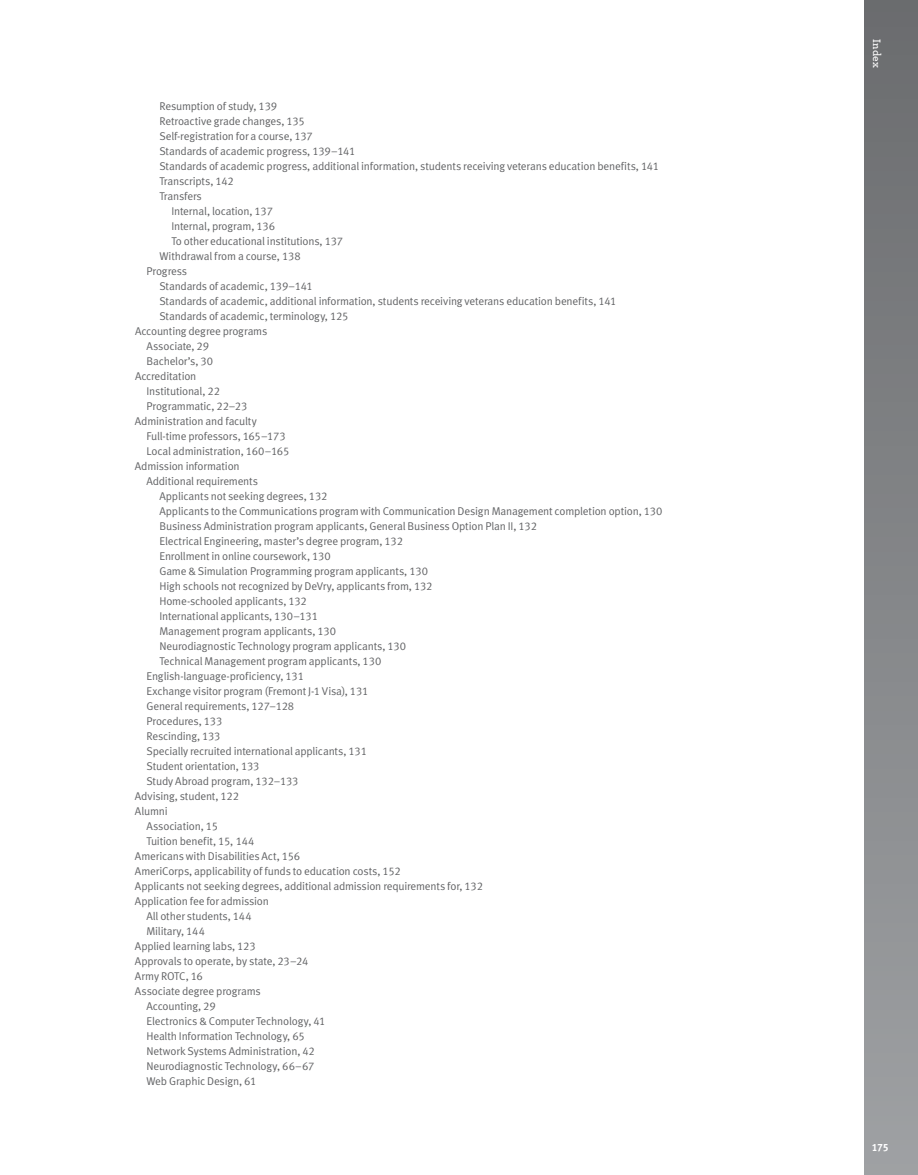
<style>
.page{position:relative;width:918px;height:1175px;background:#fff}
.page>*{position:absolute;margin:0;border:0;box-sizing:border-box;transform-origin:0 0}
.t1{font:11.25px "Meta Normal LF";letter-spacing:-.015em;color:#636466}
.t2{font:600 11.25px "Archer";letter-spacing:.025em;color:#fff}
.t3{font:10.5px "Meta Bold LF";color:#fff}
</style>
<div class="page">
<div style="left:864px;top:0;width:54px;height:1174px;background:linear-gradient(to bottom,#6a6c6e,#9fa1a3)"></div>
<p class="t1" style="left:159px;top:100px;width:119px">Resumption of study, 139</p>
<p class="t1" style="left:159px;top:115px;width:147px">Retroactive grade changes, 135</p>
<p class="t1" style="left:159px;top:130px;width:155px">Self-registration for a course, 137</p>
<p class="t1" style="left:159px;top:145px;width:197px">Standards of academic progress, 139–141</p>
<p class="t1" style="left:159px;top:160px;width:501px">Standards of academic progress, additional information, students receiving veterans education benefits, 141</p>
<p class="t1" style="left:159px;top:175px;width:76px">Transcripts, 142</p>
<p class="t1" style="left:159px;top:190px;width:44px">Transfers</p>
<p class="t1" style="left:171px;top:205px;width:103px">Internal, location, 137</p>
<p class="t1" style="left:171px;top:220px;width:105px">Internal, program, 136</p>
<p class="t1" style="left:171px;top:235px;width:173px">To other educational institutions, 137</p>
<p class="t1" style="left:159px;top:250px;width:143px">Withdrawal from a course, 138</p>
<p class="t1" style="left:147px;top:265px;width:42px">Progress</p>
<p class="t1" style="left:159px;top:280px;width:155px">Standards of academic, 139–141</p>
<p class="t1" style="left:159px;top:295px;width:459px">Standards of academic, additional information, students receiving veterans education benefits, 141</p>
<p class="t1" style="left:159px;top:310px;width:191px">Standards of academic, terminology, 125</p>
<p class="t1" style="left:135px;top:325px;width:134px">Accounting degree programs</p>
<p class="t1" style="left:147px;top:340px;width:64px">Associate, 29</p>
<p class="t1" style="left:147px;top:355px;width:68px">Bachelor’s, 30</p>
<p class="t1" style="left:135px;top:370px;width:63px">Accreditation</p>
<p class="t1" style="left:147px;top:385px;width:75px">Institutional, 22</p>
<p class="t1" style="left:147px;top:400px;width:102px">Programmatic, 22–23</p>
<p class="t1" style="left:135px;top:415px;width:123px">Administration and faculty</p>
<p class="t1" style="left:146px;top:430px;width:141px">Full-time professors, 165–173</p>
<p class="t1" style="left:146px;top:445px;width:144px">Local administration, 160–165</p>
<p class="t1" style="left:135px;top:460px;width:106px">Admission information</p>
<p class="t1" style="left:146px;top:475px;width:113px">Additional requirements</p>
<p class="t1" style="left:159px;top:490px;width:169px">Applicants not seeking degrees, 132</p>
<p class="t1" style="left:159px;top:505px;width:504px">Applicants to the Communications program with Communication Design Management completion option, 130</p>
<p class="t1" style="left:159px;top:520px;width:379px">Business Administration program applicants, General Business Option Plan II, 132</p>
<p class="t1" style="left:159px;top:535px;width:245px">Electrical Engineering, master’s degree program, 132</p>
<p class="t1" style="left:159px;top:550px;width:173px">Enrollment in online coursework, 130</p>
<p class="t1" style="left:159px;top:565px;width:270px">Game &amp; Simulation Programming program applicants, 130</p>
<p class="t1" style="left:159px;top:580px;width:274px">High schools not recognized by DeVry, applicants from, 132</p>
<p class="t1" style="left:159px;top:595px;width:149px">Home-schooled applicants, 132</p>
<p class="t1" style="left:159px;top:610px;width:160px">International applicants, 130–131</p>
<p class="t1" style="left:159px;top:625px;width:178px">Management program applicants, 130</p>
<p class="t1" style="left:159px;top:640px;width:248px">Neurodiagnostic Technology program applicants, 130</p>
<p class="t1" style="left:159px;top:655px;width:223px">Technical Management program applicants, 130</p>
<p class="t1" style="left:146px;top:670px;width:159px">English-language-proficiency, 131</p>
<p class="t1" style="left:146px;top:685px;width:223px">Exchange visitor program (Fremont J-1 Visa), 131</p>
<p class="t1" style="left:146px;top:700px;width:149px">General requirements, 127–128</p>
<p class="t1" style="left:146px;top:715px;width:77px">Procedures, 133</p>
<p class="t1" style="left:146px;top:730px;width:76px">Rescinding, 133</p>
<p class="t1" style="left:146px;top:745px;width:222px">Specially recruited international applicants, 131</p>
<p class="t1" style="left:146px;top:760px;width:115px">Student orientation, 133</p>
<p class="t1" style="left:146px;top:775px;width:154px">Study Abroad program, 132–133</p>
<p class="t1" style="left:135px;top:790px;width:106px">Advising, student, 122</p>
<p class="t1" style="left:135px;top:805px;width:34px">Alumni</p>
<p class="t1" style="left:146px;top:820px;width:73px">Association, 15</p>
<p class="t1" style="left:146px;top:835px;width:110px">Tuition benefit, 15, 144</p>
<p class="t1" style="left:135px;top:850px;width:167px">Americans with Disabilities Act, 156</p>
<p class="t1" style="left:135px;top:865px;width:267px">AmeriCorps, applicability of funds to education costs, 152</p>
<p class="t1" style="left:135px;top:880px;width:349px">Applicants not seeking degrees, additional admission requirements for, 132</p>
<p class="t1" style="left:135px;top:895px;width:135px">Application fee for admission</p>
<p class="t1" style="left:146px;top:910px;width:107px">All other students, 144</p>
<p class="t1" style="left:146px;top:925px;width:60px">Military, 144</p>
<p class="t1" style="left:135px;top:940px;width:122px">Applied learning labs, 123</p>
<p class="t1" style="left:135px;top:955px;width:175px">Approvals to operate, by state, 23–24</p>
<p class="t1" style="left:135px;top:970px;width:69px">Army ROTC, 16</p>
<p class="t1" style="left:135px;top:985px;width:127px">Associate degree programs</p>
<p class="t1" style="left:146px;top:1000px;width:71px">Accounting, 29</p>
<p class="t1" style="left:146px;top:1015px;width:181px">Electronics &amp; Computer Technology, 41</p>
<p class="t1" style="left:146px;top:1030px;width:160px">Health Information Technology, 65</p>
<p class="t1" style="left:146px;top:1045px;width:170px">Network Systems Administration, 42</p>
<p class="t1" style="left:146px;top:1060px;width:170px">Neurodiagnostic Technology, 66–67</p>
<p class="t1" style="left:146px;top:1075px;width:111px">Web Graphic Design, 61</p>
<p class="t2" style="left:885px;top:39px;width:31px;rotate:90deg">Index</p>
<p class="t3" style="left:872px;top:1141px;width:18px">175</p>
</div>
